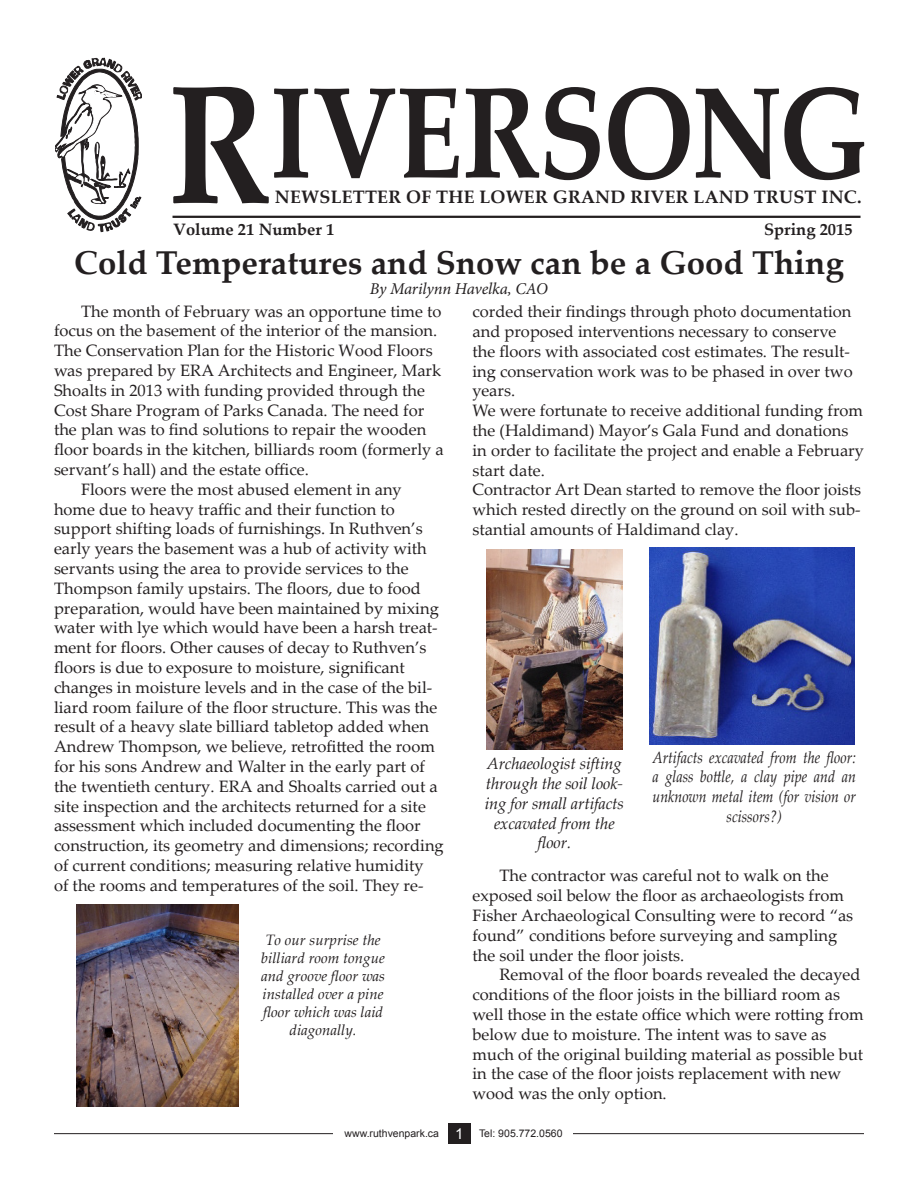
<style>
.page{position:relative;width:918px;height:1188px;background:#fff}
.page>*{position:absolute;margin:0;border:0;box-sizing:border-box;transform-origin:0 0}
.t1{font:700 168px "Palatino Linotype";color:#231f20;scale:.85 1}
.t2{font:700 129px "Palatino Linotype";letter-spacing:-.02em;color:#231f20;scale:.85 1}
.t3{font:700 33px "Palatino Linotype";color:#231f20}
.t4{font:700 18px "Palatino Linotype";letter-spacing:.01em;color:#231f20}
.t5{font:16.5px/19.8px "Palatino Linotype";color:#231f20}
.t6{font:italic 16.5px/19.8px "Palatino Linotype";color:#231f20;text-align:center;scale:.86 1}
.t7{font:italic 16.5px/19.8px "Palatino Linotype";color:#231f20;text-align:center}
.Subhead{font:700 16.5px "Palatino Linotype";color:#231f20}
.t8{font:italic 16.5px "Minion Pro";letter-spacing:-.015em;color:#231f20}
.t9{font:italic 15px/18px "Palatino Linotype";color:#231f20;text-align:center}
.t10{font:10.5px "Arial";color:#231f20}
.s1{font-size:15px;color:#fff}
</style>
<div class="page">
<hr style="left:54px;top:1133px;width:810px;height:1px;background:#231f20">
<div style="left:333px;top:1128px;width:240px;height:13px;background:#fff"></div>
<div style="left:448px;top:1124px;width:23px;height:20px;background:#231f20"></div>
<svg style="left:56px;top:58px;width:86px;height:174px"></svg>
<hr style="left:173px;top:216px;width:688px;height:2px;background:#231f20">
<img style="left:76px;top:905px;width:163px;height:201px">
<img style="left:486px;top:549px;width:137px;height:201px">
<img style="left:649px;top:547px;width:206px;height:198px">
<p class="t1" style="left:169px;top:26px;width:170px">R<sup>I</sup></p>
<p class="t2" style="left:312px;top:42px;width:658px">VERSONG</p>
<p class="t4" style="left:275px;top:184px;width:588px">NEWSLETTER OF THE LOWER GRAND RIVER LAND TRUST INC.</p>
<p class="Subhead" style="left:173px;top:218px;width:163px">Volume 21 Number 1</p>
<p class="Subhead" style="left:764px;top:218px;width:90px">Spring 2015</p>
<p class="t3" style="left:74px;top:240px;width:771px">Cold Temperatures and Snow can be a Good Thing</p>
<p class="t8" style="left:370px;top:278px;width:180px">By Marilynn Havelka, CAO</p>
<p class="t5" style="left:472px;top:301px;width:382px">corded their findings through photo documentation and proposed interventions necessary to conserve the floors with associated cost estimates. The result&shy;ing conservation work was to be phased in over two years.</p>
<p class="t5" style="left:472px;top:400px;width:393px">We were fortunate to receive additional funding from the (Haldimand) Mayor’s Gala Fund and donations in order to facilitate the project and enable a February start date.</p>
<p class="t5" style="left:472px;top:479px;width:390px;text-align:justify">Contractor Art Dean started to remove the floor joists which rested directly on the ground on soil with sub&shy;stantial amounts of Haldimand clay.</p>
<p class="t5" style="left:54px;top:300px;width:391px;text-indent:27px">The month of February was an opportune time to focus on the basement of the interior of the mansion.<br>The Conservation Plan for the Historic Wood Floors was prepared by ERA Architects and Engineer, Mark Shoalts in 2013 with funding provided through the Cost Share Program of Parks Canada. The need for the plan was to find solutions to repair the wooden floor boards in the kitchen, billiards room (formerly a servant’s hall) and the estate office.</p>
<p class="t5" style="left:54px;top:479px;width:391px;text-indent:27px">Floors were the most abused element in any home due to heavy traffic and their function to support shifting loads of furnishings. In Ruthven’s early years the basement was a hub of activity with servants using the area to provide services to the Thompson family upstairs. The floors, due to food preparation, would have been maintained by mixing water with lye which would have been a harsh treat&shy;ment for floors. Other causes of decay to Ruthven’s floors is due to exposure to moisture, significant changes in moisture levels and in the case of the bil&shy;liard room failure of the floor structure. This was the result of a heavy slate billiard tabletop added when Andrew Thompson, we believe, retrofitted the room for his sons Andrew and Walter in the early part of the twentieth century. ERA and Shoalts carried out a site inspection and the architects returned for a site assessment which included documenting the floor construction, its geometry and dimensions; recording of current conditions; measuring relative humidity<br>of the rooms and temperatures of the soil. They re-</p>
<p class="t7" style="left:485px;top:753px;width:141px">Archaeologist sifting through the soil look&shy;ing for small artifacts excavated from the floor.</p>
<p class="t6" style="left:652px;top:746px;width:238px">Artifacts excavated from the floor: a glass bottle, a clay pipe and an unknown metal item (for vision or scissors?)</p>
<p class="t5" style="left:472px;top:865px;width:382px;text-indent:27px">The contractor was careful not to walk on the exposed soil below the floor as archaeologists from Fisher Archaeological Consulting were to record “as found” conditions before surveying and sampling the soil under the floor joists.</p>
<p class="t5" style="left:472px;top:964px;width:393px;text-indent:27px">Removal of the floor boards revealed the decayed conditions of the floor joists in the billiard room as well those in the estate office which were rotting from below due to moisture. The intent was to save as much of the original building material as possible but in the case of the floor joists replacement with new wood was the only option.</p>
<p class="t9" style="left:261px;top:930px;width:125px">To our surprise the billiard room tongue and groove floor was installed over a pine floor which was laid diagonally.</p>
<p class="t10" style="left:345px;top:1127px;width:220px">www.ruthvenpark.ca <span class="s1">1</span> Tel: 905.772.0560</p>
</div>
